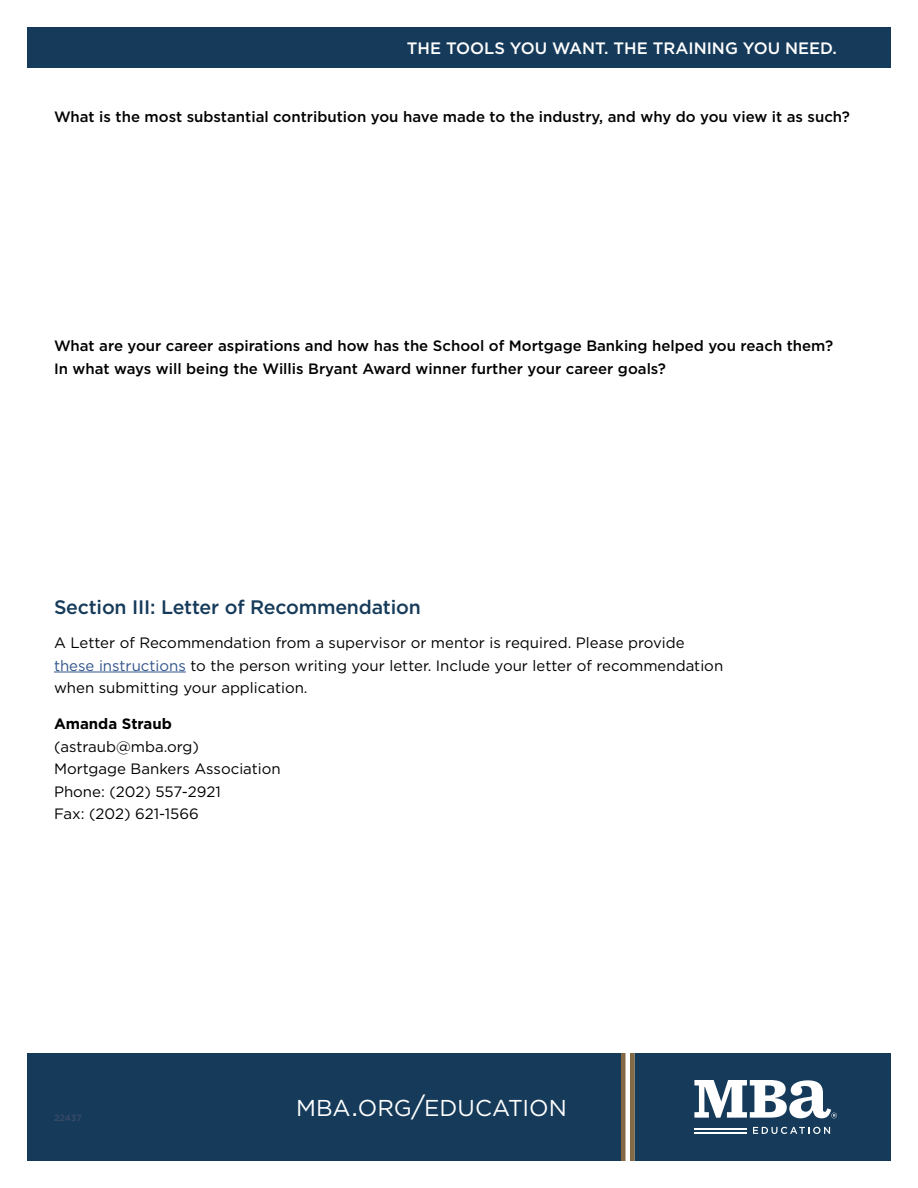
<style>
.page{position:relative;width:918px;height:1188px;background:#fff}
.page>*{position:absolute;margin:0;border:0;box-sizing:border-box;transform-origin:0 0}
.t1{font:22.95px "Gotham Book SC850";color:#fff}
.t2{font:500 19.5px "Gotham";letter-spacing:-.01em;color:#163b5a}
.t3{font:500 16.5px "Gotham";color:#fff}
.t4{font:15px/22.5px "Gotham";color:#000}
.t5{font:500 15px/22.5px "Gotham";color:#000}
.t6{font:700 15px "Gotham";color:#000}
.t7{font:500 9px "Gotham";letter-spacing:-.01em;color:#3a4b68}
.s1{color:#31558a}
.s2{font-size:27px}
</style>
<div class="page">
<div style="left:27px;top:27px;width:864px;height:41px;background:#163b5a"></div>
<div style="left:27px;top:1053px;width:864px;height:108px;background:#163b5a"></div>
<hr style="left:694px;top:1132px;width:53px;height:2px;background:#fff">
<hr style="left:694px;top:1128px;width:53px;height:2px;background:#fff">
<svg style="left:753px;top:1127px;width:77px;height:7px"></svg>
<svg style="left:694px;top:1080px;width:143px;height:38px"></svg>
<svg style="left:625px;top:1053px;width:5px;height:108px"></svg>
<hr style="left:621px;top:1053px;width:4px;height:108px;background:#846945">
<hr style="left:630px;top:1053px;width:4px;height:108px;background:#846945">
<hr style="left:54px;top:672px;width:132px;height:1px;background:#31558a">
<p class="t3" style="left:407px;top:37px;width:432px">THE TOOLS YOU WANT. THE TRAINING YOU NEED.</p>
<p class="t5" style="left:54px;top:105px;width:797px">What is the most substantial contribution you have made to the industry, and why do you view it as such?</p>
<p class="t5" style="left:54px;top:334px;width:781px">What are your career aspirations and how has the School of Mortgage Banking helped you reach them?<br>In what ways will being the Willis Bryant Award winner further your career goals?</p>
<h2 class="t2" style="left:54px;top:595px;width:368px">Section III: Letter of Recommendation</h2>
<p class="t4" style="left:54px;top:631px;width:671px">A Letter of Recommendation from a supervisor or mentor is required. Please provide <span class="s1">these instructions</span> to the person writing your letter. Include your letter of recommendation when submitting your application.</p>
<p class="t6" style="left:54px;top:714px;width:119px">Amanda Straub</p>
<p class="t4" style="left:54px;top:735px;width:228px">(astraub@mba.org)<br>Mortgage Bankers Association<br>Phone: (202) 557-2921<br>Fax: (202) 621-1566</p>
<p class="t7" style="left:54px;top:1111px;width:29px">22437</p>
<h1 class="t1" style="left:296px;top:1093px;width:272px">MBA<span class="s2">.</span>ORG<span class="s2">/</span>EDUCATION</h1>
</div>
